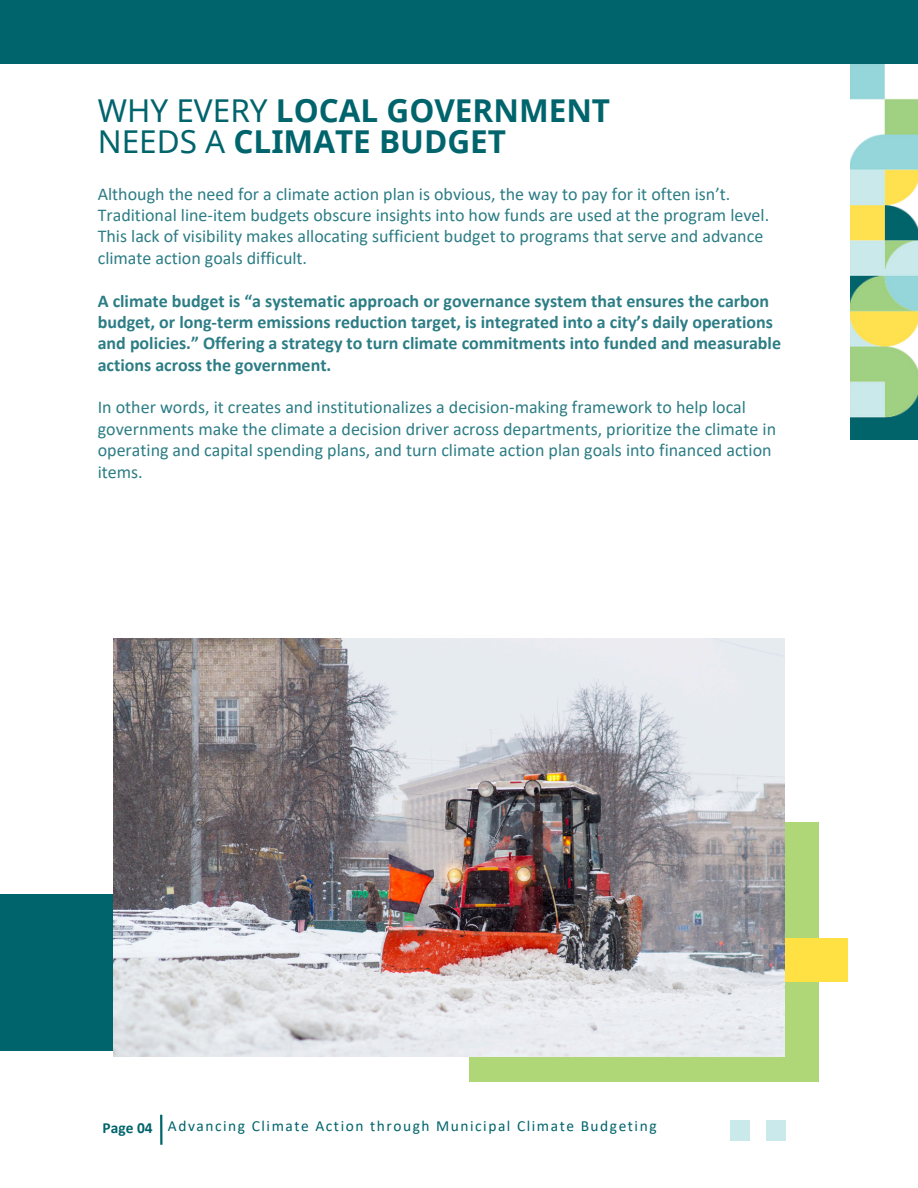
<style>
.page{position:relative;width:918px;height:1188px;background:#fff}
.page>*{position:absolute;margin:0;border:0;box-sizing:border-box;transform-origin:0 0}
.t1{font:700 31.5px/31.5px "Noto Sans";color:#00646c}
.t2{font:18px/21.3px "Calibri";color:#2c7d85}
.t3{font:700 18px/21.3px "Calibri";color:#2c7d85}
.t4{font:15.45px "Calibri";letter-spacing:.1em;color:#00646c}
.t5{font:700 15.45px "Calibri";color:#00646c}
.s1{font-weight:400}
</style>
<div class="page">
<div style="left:0;top:0;width:918px;height:64px;background:#00646c"></div>
<div style="left:469px;top:823px;width:349px;height:259px;background:#afd778"></div>
<div style="left:0;top:894px;width:149px;height:157px;background:#00646c"></div>
<div style="left:722px;top:939px;width:126px;height:43px;background:#ffe144"></div>
<img style="left:113px;top:638px;width:672px;height:419px">
<img style="left:851px;top:64px;width:67px;height:376px">
<hr style="left:160px;top:1115px;width:3px;height:30px;background:#00646c">
<div style="left:731px;top:1121px;width:19px;height:20px;background:#c9e9eb"></div>
<div style="left:766px;top:1121px;width:19px;height:20px;background:#c9e9eb"></div>
<h3 class="t1" style="left:98px;top:94px;width:514px"><span class="s1">WHY EVERY</span> LOCAL GOVERNMENT<br><span class="s1">NEEDS A</span> CLIMATE BUDGET</h3>
<h1 class="t2" style="left:98px;top:185px;width:673px">Although the need for a climate action plan is obvious, the way to pay for it often isn’t.<br>Traditional line-item budgets obscure insights into how funds are used at the program level.<br>This lack of visibility makes allocating sufficient budget to programs that serve and advance climate action goals difficult.</h1>
<h3 class="t3" style="left:98px;top:291px;width:685px">A climate budget is “a systematic approach or governance system that ensures the carbon budget, or long-term emissions reduction target, is integrated into a city’s daily operations and policies.” Offering a strategy to turn climate commitments into funded and measurable actions across the government.</h3>
<h2 class="t2" style="left:98px;top:398px;width:680px">In other words, it creates and institutionalizes a decision-making framework to help local governments make the climate a decision driver across departments, prioritize the climate in operating and capital spending plans, and turn climate action plan goals into financed action items.</h2>
<p class="t5" style="left:103px;top:1121px;width:51px">Page 04</p>
<p class="t4" style="left:168px;top:1120px;width:490px">Advancing Climate Action through Municipal Climate Budgeting</p>
</div>
